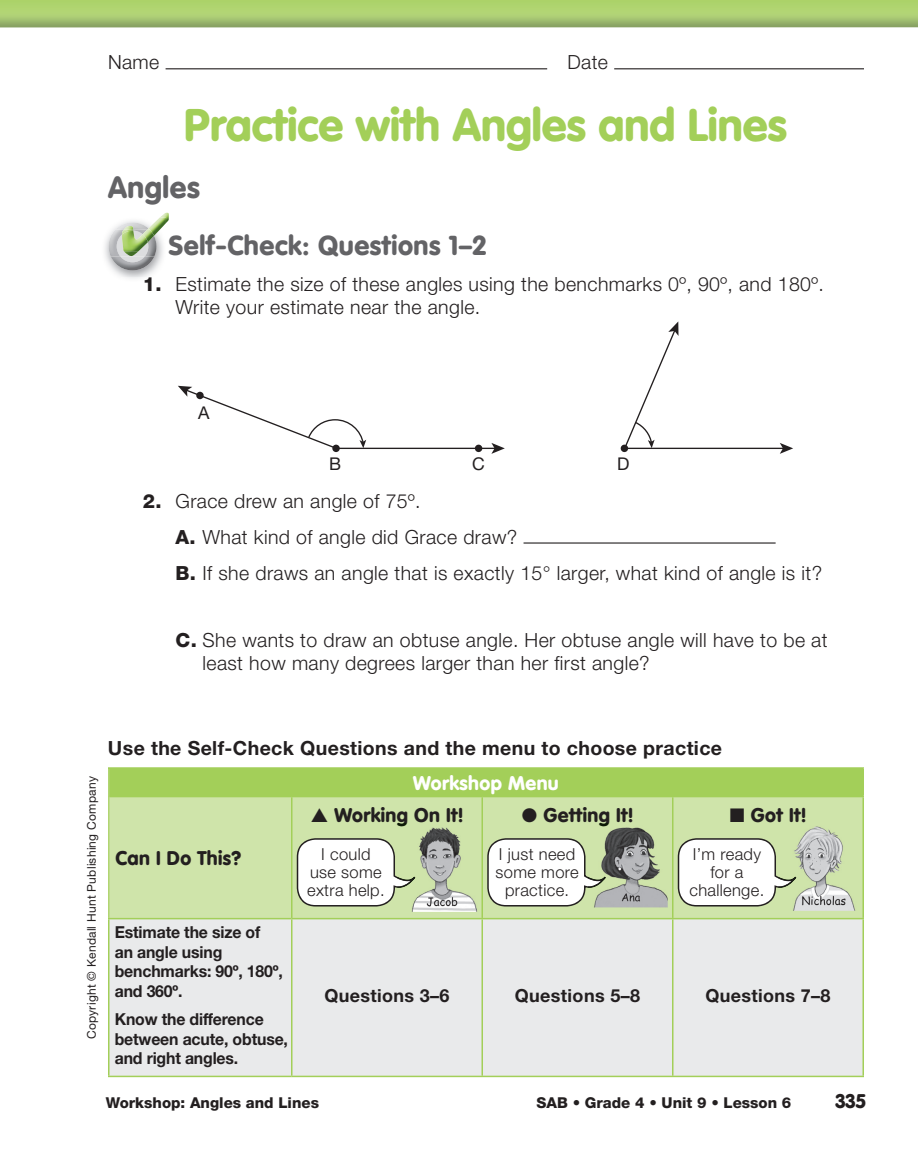
<style>
.page{position:relative;width:918px;height:1176px;background:#fff}
.page>*{position:absolute;margin:0;border:0;box-sizing:border-box;transform-origin:0 0}
.t1{font:900 45px "VAG Rounded Std";color:#a3cf59}
.t2{font:900 30px "VAG Rounded Std";letter-spacing:.02em;color:#636366}
.t3{font:900 27px "VAG Rounded Std";letter-spacing:.02em;color:#636366}
.t4{font:300 19.5px/22.5px "Helvetica Neue";letter-spacing:.02em;color:#231f20}
.t5{font:700 19.5px "Helvetica Neue";letter-spacing:.02em;color:#231f20}
.t6{font:900 19.5px "VAG Rounded Std";letter-spacing:.02em;color:#231f20}
.t7{font:900 19.5px "VAG Rounded Std";letter-spacing:.02em;color:#fff}
.t8{font:900 19.5px "VAG Rounded Std";color:#0c1906}
.t9{font:700 18px "Helvetica Neue";letter-spacing:.02em;color:#231f20}
.t10{font:17.55px "Helvetica Neue";color:#231f20}
.t11{font:700 16.5px/19.5px "Helvetica Neue";letter-spacing:-.01em;color:#231f20;scale:.96 1}
.t12{font:300 16.5px/18px "Helvetica Neue";letter-spacing:.02em;color:#231f20;text-align:center}
.t13{font:800 15px "Helvetica Neue";color:#231f20}
.t14{font:12px "Helvetica Neue";letter-spacing:.02em;color:#231f20}
.s1{font-weight:800}
</style>
<div class="page">
<div style="left:0;top:0;width:918px;height:13px;background:#afd46f"></div>
<img style="left:0;top:13px;width:918px;height:15px">
<hr style="left:166px;top:68px;width:381px;height:1px;background:#231f20">
<hr style="left:614px;top:68px;width:250px;height:1px;background:#231f20">
<hr style="left:524px;top:542px;width:252px;height:1px;background:#231f20">
<div style="left:109px;top:767px;width:754px;height:29px;background:#a3cf59"></div>
<div style="left:110px;top:797px;width:752px;height:120px;background:#cfe4aa"></div>
<div style="left:110px;top:919px;width:752px;height:156px;background:#e9eaeb"></div>
<hr style="left:108px;top:768px;width:2px;height:28px;background:#b1d572">
<hr style="left:108px;top:767px;width:756px;height:1px;background:#a3cf59">
<hr style="left:862px;top:768px;width:2px;height:27px;background:#a3cf59">
<hr style="left:108px;top:796px;width:2px;height:121px;background:#b1d572">
<hr style="left:110px;top:795px;width:182px;height:2px;background:#a3cf59">
<hr style="left:291px;top:797px;width:1px;height:120px;background:#a3cf59">
<hr style="left:292px;top:795px;width:190px;height:2px;background:#a3cf59">
<hr style="left:482px;top:797px;width:1px;height:120px;background:#a3cf59">
<hr style="left:482px;top:795px;width:382px;height:2px;background:#a3cf59">
<hr style="left:672px;top:797px;width:2px;height:120px;background:#a3cf59">
<hr style="left:862px;top:797px;width:2px;height:120px;background:#a3cf59">
<hr style="left:108px;top:919px;width:2px;height:156px;background:#a3cf59">
<hr style="left:108px;top:917px;width:184px;height:2px;background:#a3cf59">
<hr style="left:108px;top:1075px;width:184px;height:1px;background:#a3cf59">
<hr style="left:291px;top:919px;width:1px;height:156px;background:#a3cf59">
<hr style="left:292px;top:917px;width:572px;height:2px;background:#a3cf59">
<hr style="left:482px;top:919px;width:1px;height:156px;background:#a3cf59">
<hr style="left:672px;top:919px;width:2px;height:156px;background:#a3cf59">
<hr style="left:862px;top:919px;width:2px;height:156px;background:#a3cf59">
<hr style="left:292px;top:1075px;width:572px;height:1px;background:#a3cf59">
<svg style="left:297px;top:838px;width:100px;height:68px"></svg>
<img style="left:397px;top:823px;width:80px;height:88px">
<img style="left:397px;top:823px;width:65px;height:2px">
<img style="left:397px;top:886px;width:18px;height:1px">
<img style="left:397px;top:876px;width:18px;height:10px">
<img style="left:588px;top:823px;width:80px;height:84px">
<img style="left:588px;top:823px;width:44px;height:2px">
<svg style="left:487px;top:838px;width:119px;height:68px"></svg>
<img style="left:588px;top:876px;width:18px;height:11px">
<img style="left:588px;top:876px;width:17px;height:10px">
<svg style="left:678px;top:838px;width:100px;height:68px"></svg>
<img style="left:778px;top:823px;width:80px;height:87px">
<img style="left:778px;top:886px;width:18px;height:1px">
<img style="left:778px;top:876px;width:18px;height:10px">
<img style="left:104px;top:221px;width:59px;height:57px">
<img style="left:115px;top:222px;width:33px;height:7px">
<img style="left:111px;top:256px;width:43px;height:14px">
<img style="left:109px;top:229px;width:48px;height:27px">
<img style="left:124px;top:251px;width:15px;height:5px">
<svg style="left:161px;top:213px;width:8px;height:10px"></svg>
<img style="left:148px;top:217px;width:18px;height:19px">
<img style="left:122px;top:242px;width:26px;height:9px">
<img style="left:124px;top:226px;width:26px;height:3px">
<img style="left:122px;top:229px;width:32px;height:13px">
<svg style="left:178px;top:385px;width:327px;height:68px"></svg>
<svg style="left:623px;top:321px;width:170px;height:132px"></svg>
<p class="t4" style="left:108px;top:53px;width:53px">Name</p>
<p class="t4" style="left:567px;top:53px;width:42px">Date</p>
<h1 class="t1" style="left:184px;top:106px;width:604px">Practice with Angles and Lines</h1>
<h2 class="t2" style="left:108px;top:175px;width:93px">Angles</h2>
<h3 class="t3" style="left:169px;top:234px;width:319px">Self-Check: Questions 1–2</h3>
<p class="t4" style="left:175px;top:275px;width:650px;text-indent:-33px"><span class="s1">1.</span> Estimate the size of these angles using the benchmarks 0º, 90º, and 180º.<br>Write your estimate near the angle.</p>
<p class="t10" style="left:198px;top:406px;width:13px">A</p>
<p class="t10" style="left:329px;top:457px;width:14px">B</p>
<p class="t10" style="left:472px;top:457px;width:14px">C</p>
<p class="t10" style="left:617px;top:457px;width:14px">D</p>
<p class="t4" style="left:175px;top:484px;width:648px;line-height:36px;text-indent:-33px"><span class="s1">2.</span> Grace drew an angle of 75º.<br><span class="s1">A.</span> What kind of angle did Grace draw?<br><span class="s1">B.</span> If she draws an angle that is exactly 15° larger, what kind of angle is it?</p>
<p class="t4" style="left:202px;top:630px;width:627px;text-indent:-27px"><span class="s1">C.</span> She wants to draw an obtuse angle. Her obtuse angle will have to be at least how many degrees larger than her first angle?</p>
<p class="t14" style="left:87px;top:1038px;width:264px;rotate:-90deg">Copyright © Kendall Hunt Publishing Company</p>
<p class="t5" style="left:108px;top:741px;width:616px">Use the Self-Check Questions and the menu to choose practice</p>
<p class="t7" style="left:413px;top:774px;width:147px">Workshop Menu</p>
<p class="t6" style="left:116px;top:849px;width:127px">Can I Do This?</p>
<p class="t11" style="left:115px;top:923px;width:177px">Estimate the size of<br>an angle using benchmarks: 90º, 180º, and 360º.</p>
<p class="t11" style="left:115px;top:1010px;width:182px">Know the difference between acute, obtuse, and right angles.</p>
<p class="t6" style="left:311px;top:806px;width:154px">▲ Workin On It!</p>
<p class="t12" style="left:307px;top:846px;width:79px">I could use some extra help.</p>
<p class="t8" style="left:397px;top:806px;width:13px">g</p>
<p class="t6" style="left:522px;top:806px;width:113px">● Gettin It!</p>
<p class="t12" style="left:496px;top:846px;width:85px">I just need some more practice.</p>
<p class="t8" style="left:599px;top:806px;width:13px">g</p>
<p class="t6" style="left:730px;top:806px;width:78px">■ Got It!</p>
<p class="t12" style="left:689px;top:846px;width:76px">I’m ready for a challenge.</p>
<p class="t9" style="left:324px;top:988px;width:127px">Questions 3–6</p>
<p class="t9" style="left:515px;top:988px;width:127px">Questions 5–8</p>
<p class="t9" style="left:705px;top:988px;width:127px">Questions 7–8</p>
<p class="t13" style="left:106px;top:1097px;width:215px">Workshop: Angles and Lines</p>
<p class="t13" style="left:537px;top:1097px;width:256px">SAB • Grade 4 • Unit 9 • Lesson 6</p>
<p class="t6" style="left:836px;top:1092px;width:31px">335</p>
</div>
